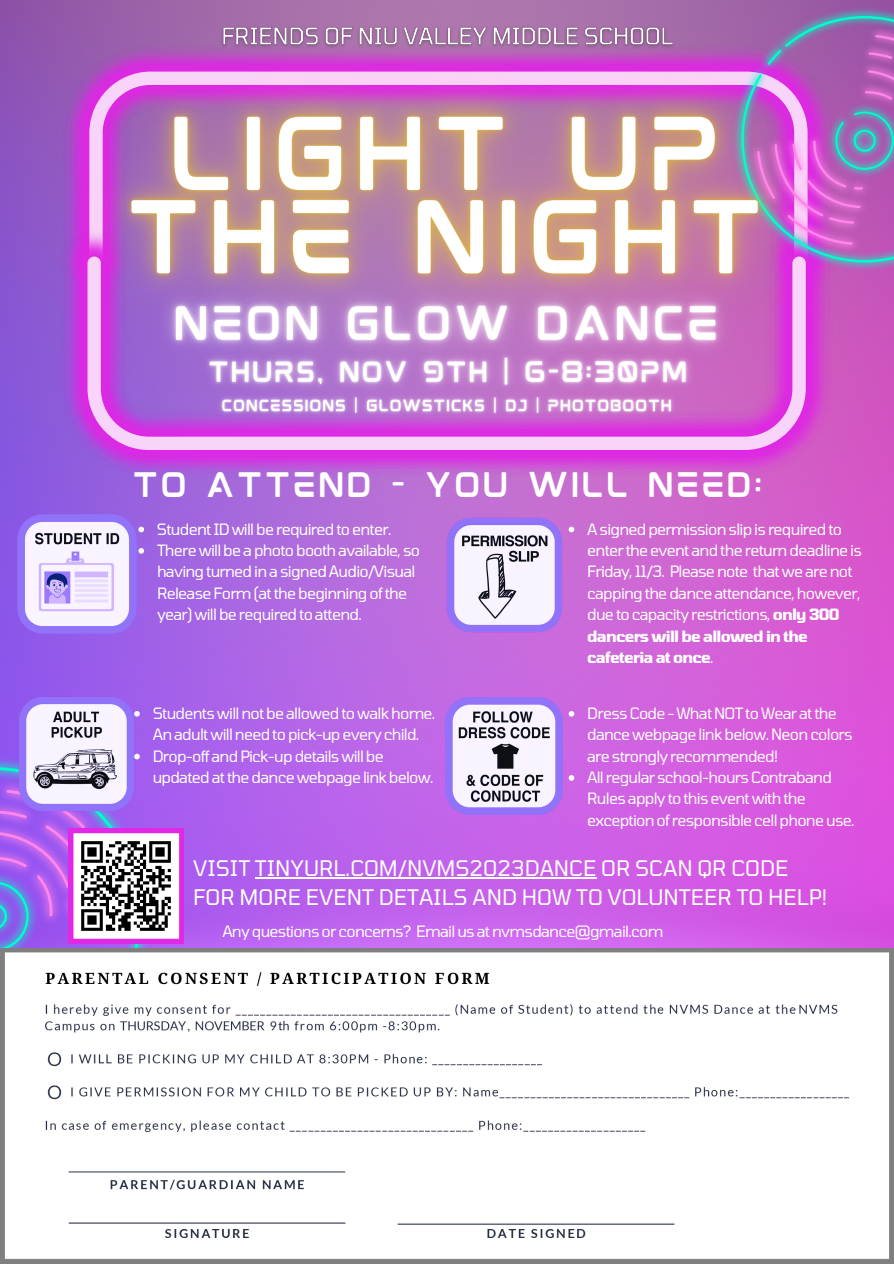
<style>
.page{position:relative;width:894px;height:1264px;background:#fff}
.page>*{position:absolute;margin:0;border:0;box-sizing:border-box;transform-origin:0 0}
.t1{font:30px "mokotoglitch";color:#fff}
.t2{font:21.3px/29.2px "Tomorrow";color:#fff}
.t3{font:15.45px/21.5px "Tomorrow";letter-spacing:-.045em;color:#fff}
.s1{font-weight:700}
</style>
<div class="page">
<img style="left:0;top:0;width:893px;height:948px">
<hr style="left:255px;top:877px;width:341px;height:1px;background:#fff">
<img style="left:54px;top:415px;width:785px;height:68px">
<svg style="left:87px;top:415px;width:718px;height:35px;background:#e680eb"></svg>
<svg style="left:888px;top:16px;width:5px;height:246px"></svg>
<img style="left:6px;top:0;width:882px;height:415px">
<img style="left:186px;top:384px;width:524px;height:25px">
<img style="left:216px;top:22px;width:463px;height:29px">
<img style="left:138px;top:270px;width:617px;height:114px">
<img style="left:208px;top:385px;width:476px;height:41px">
<img style="left:5px;top:503px;width:143px;height:142px">
<svg style="left:138px;top:526px;width:6px;height:6px"></svg>
<svg style="left:138px;top:548px;width:6px;height:5px"></svg>
<img style="left:435px;top:506px;width:138px;height:137px">
<svg style="left:568px;top:526px;width:6px;height:6px"></svg>
<img style="left:434px;top:685px;width:140px;height:141px">
<img style="left:8px;top:685px;width:137px;height:82px">
<svg style="left:0;top:767px;width:183px;height:181px"></svg>
<img style="left:0;top:948px;width:893px;height:315px">
<svg style="left:134px;top:711px;width:6px;height:5px"></svg>
<svg style="left:134px;top:753px;width:6px;height:6px"></svg>
<svg style="left:568px;top:711px;width:6px;height:5px"></svg>
<svg style="left:568px;top:775px;width:6px;height:5px"></svg>
<p class="t1" style="left:132px;top:474px;width:633px">TO ATTEND - YOU WILL NEED:</p>
<p class="t3" style="left:157px;top:517px;width:265px">Student ID will be required to enter.<br>There will be a photo booth available, so having turned in a signed Audio/Visual Release Form (at the beginning of the year) will be required to attend.</p>
<p class="t3" style="left:587px;top:517px;width:276px">A signed permission slip is required to enter the event and the return deadline is Friday, 11/3. Please note that we are not capping the dance attendance, however, due to capacity restrictions, <span class="s1">only 300 dancers will be allowed in the cafeteria at once</span>.</p>
<p class="t3" style="left:153px;top:702px;width:284px">Students will not be allowed to walk home.</p>
<p class="t3" style="left:587px;top:702px;width:251px">Dress Code - What NOT to Wear at the</p>
<p class="t3" style="left:153px;top:723px;width:268px">An adult will need to pick-up every child.</p>
<p class="t3" style="left:587px;top:723px;width:267px">dance webpage link below. Neon colors</p>
<p class="t3" style="left:153px;top:744px;width:232px">Drop-off and Pick-up details will be</p>
<p class="t3" style="left:587px;top:744px;width:192px">are strongly recommended!</p>
<p class="t3" style="left:153px;top:766px;width:282px">updated at the dance webpage link below.</p>
<p class="t3" style="left:587px;top:766px;width:246px">All regular school-hours Contraband</p>
<p class="t3" style="left:587px;top:787px;width:269px">Rules apply to this event with the exception of responsible cell phone use.</p>
<p class="t2" style="left:193px;top:853px;width:635px">VISIT TINYURL.COM/NVMS2023DANCE OR SCAN QR CODE<br>FOR MORE EVENT DETAILS AND HOW TO VOLUNTEER TO HELP!</p>
<p class="t3" style="left:222px;top:920px;width:442px">Any questions or concerns? Email us at nvmsdance@gmail.com</p>
</div>
